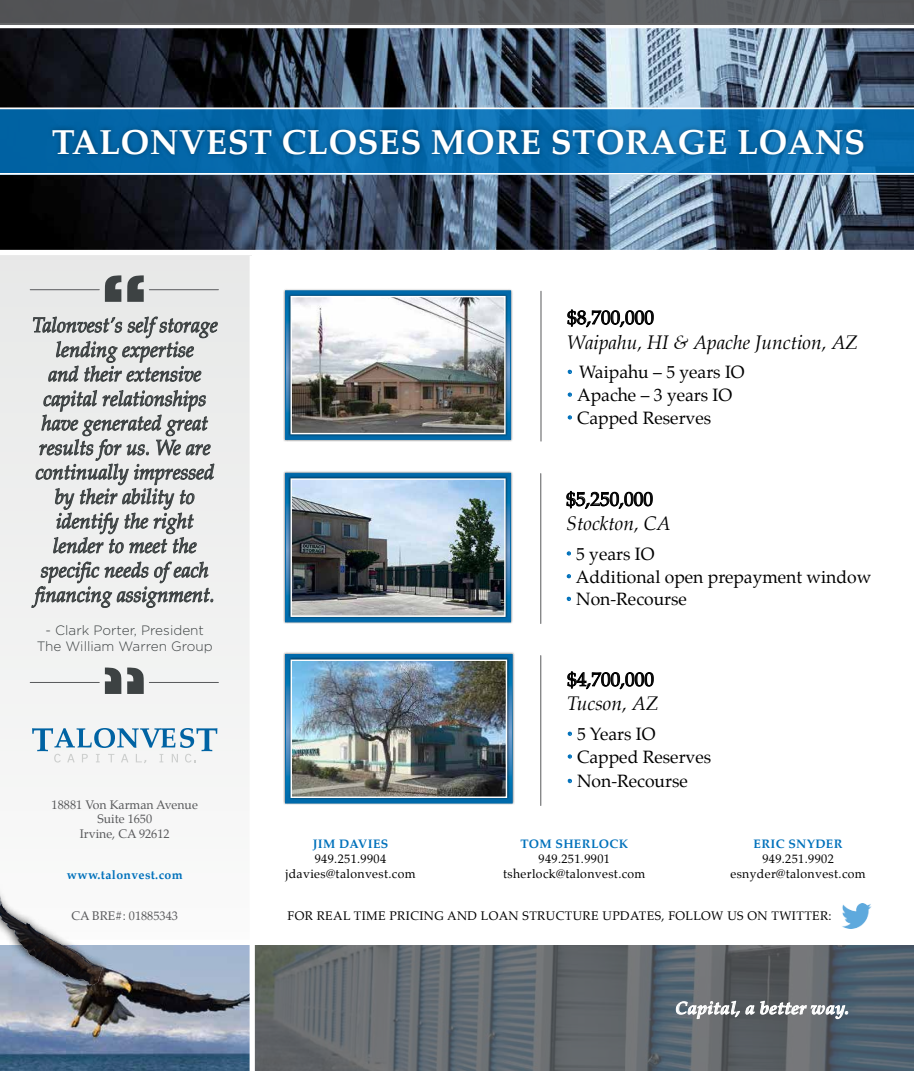
<style>
.page{position:relative;width:914px;height:1071px;background:#fff}
.page>*{position:absolute;margin:0;border:0;box-sizing:border-box;transform-origin:0 0}
.t1{font:700 34.65px "Palatino";letter-spacing:.01em;color:#fff}
.t2{font:italic 21px/24.5px "Palatino Linotype";color:#3d4243;text-align:center;scale:.96 1}
.t3{font:italic 19.25px "Palatino";color:#000}
.t4{font:19.25px "Palatino";color:#000}
.t5{font:17.5px/22.8px "Palatino";color:#000}
.t6{font:italic 700 17.5px "Palatino";letter-spacing:.01em;color:#fff}
.t7{font:300 13.65px/15.8px "Gotham";color:#3d4243;text-align:center}
.t8{font:12.25px/14.7px "Palatino";letter-spacing:.03em;color:#000;text-align:center}
.t9{font:12.25px/14.7px "Palatino";color:#58595b;text-align:center}
.t10{font:700 12.25px "Palatino";letter-spacing:.03em;color:#0071bb}
.s1{font-weight:700;font-size:21px;color:#0071bb}
</style>
<div class="page">
<div style="left:0;top:256px;width:252px;height:748px;background:#f2f3f3"></div>
<img style="left:0;top:28px;width:914px;height:222px">
<img style="left:255px;top:945px;width:659px;height:126px">
<svg style="left:0;top:24px;width:914px;height:1px"></svg>
<svg style="left:0;top:945px;width:249px;height:126px;background:#7a8a9f"></svg>
<div style="left:0;top:0;width:914px;height:24px;background:#58595b"></div>
<svg style="left:0;top:109px;width:914px;height:64px;background:#096cae"></svg>
<div style="left:47px;top:124px;width:821px;height:35px;background:#000;opacity:.36"></div>
<hr style="left:0;top:107px;width:914px;height:2px;background:#fff">
<hr style="left:0;top:173px;width:914px;height:2px;background:#fff">
<svg style="left:567px;top:309px;width:86px;height:19px"></svg>
<svg style="left:568px;top:370px;width:4px;height:4px"></svg>
<svg style="left:568px;top:393px;width:4px;height:4px"></svg>
<svg style="left:568px;top:415px;width:4px;height:4px"></svg>
<svg style="left:33px;top:317px;width:184px;height:64px"></svg>
<svg style="left:36px;top:390px;width:178px;height:163px"></svg>
<svg style="left:32px;top:562px;width:181px;height:45px"></svg>
<svg style="left:105px;top:275px;width:39px;height:27px"></svg>
<svg style="left:105px;top:668px;width:39px;height:26px"></svg>
<hr style="left:149px;top:289px;width:69px;height:1px;background:#58595b">
<hr style="left:149px;top:682px;width:69px;height:1px;background:#58595b">
<hr style="left:30px;top:289px;width:69px;height:1px;background:#58595b">
<hr style="left:30px;top:682px;width:69px;height:1px;background:#58595b">
<hr style="left:540px;top:291px;width:1px;height:150px;background:#58595b">
<svg style="left:566px;top:490px;width:86px;height:19px"></svg>
<svg style="left:567px;top:574px;width:4px;height:4px"></svg>
<svg style="left:567px;top:597px;width:4px;height:4px"></svg>
<svg style="left:567px;top:671px;width:86px;height:19px"></svg>
<svg style="left:568px;top:732px;width:4px;height:4px"></svg>
<svg style="left:568px;top:755px;width:4px;height:4px"></svg>
<svg style="left:568px;top:779px;width:4px;height:4px"></svg>
<svg style="left:675px;top:1001px;width:79px;height:18px"></svg>
<svg style="left:760px;top:999px;width:88px;height:20px;background:#868b8f"></svg>
<svg style="left:32px;top:728px;width:185px;height:35px"></svg>
<img style="left:842px;top:903px;width:29px;height:25px">
<hr style="left:540px;top:474px;width:1px;height:150px;background:#58595b">
<hr style="left:540px;top:656px;width:1px;height:150px;background:#58595b">
<div style="left:283px;top:652px;width:231px;height:153px;background:#000;opacity:.53"></div>
<div style="left:285px;top:654px;width:227px;height:149px;background:#0069aa;border:1px solid #0069aa"></div>
<svg style="left:286px;top:655px;width:225px;height:147px"></svg>
<div style="left:288px;top:657px;width:221px;height:143px;background:#000;opacity:.53"></div>
<img style="left:292px;top:662px;width:213px;height:134px">
<div style="left:290px;top:660px;width:217px;height:138px;border:1px solid #fff"></div>
<div style="left:283px;top:288px;width:230px;height:153px;background:#000;opacity:.53"></div>
<div style="left:285px;top:291px;width:225px;height:149px;background:#0069aa;border:1px solid #0069aa"></div>
<svg style="left:286px;top:292px;width:223px;height:146px"></svg>
<div style="left:288px;top:294px;width:219px;height:143px;background:#000;opacity:.53"></div>
<img style="left:292px;top:298px;width:211px;height:134px">
<div style="left:290px;top:296px;width:215px;height:138px;border:1px solid #fff"></div>
<div style="left:283px;top:471px;width:230px;height:153px;background:#000;opacity:.53"></div>
<div style="left:285px;top:473px;width:225px;height:149px;background:#0069aa;border:1px solid #0069aa"></div>
<svg style="left:286px;top:474px;width:223px;height:147px"></svg>
<div style="left:288px;top:476px;width:219px;height:143px;background:#000;opacity:.53"></div>
<img style="left:292px;top:480px;width:211px;height:135px">
<div style="left:290px;top:478px;width:215px;height:139px;border:1px solid #fff"></div>
<div style="left:0;top:940px;width:914px;height:5px;background:#fff"></div>
<div style="left:249px;top:256px;width:6px;height:815px;background:#fff"></div>
<div style="left:0;top:873px;width:107px;height:120px;background:#000;opacity:.75"></div>
<img style="left:0;top:880px;width:104px;height:106px">
<h1 class="t1" style="left:52px;top:112px;width:815px">TALONVEST CLOSES MORE STORAGE LOANS</h1>
<p class="t2" style="left:32px;top:312px;width:195px">Talonvest’s self storage lending expertise<br>and their extensive capital relationships have generated great results for us. We are continually impressed by their ability to identify the right lender to meet the specific needs of each financing assignment.</p>
<p class="t7" style="left:37px;top:622px;width:178px">- Clark Porter, President<br>The William Warren Group</p>
<p class="t9" style="left:52px;top:797px;width:148px">18881 Von Karman Avenue<br>Suite 1650<br>Irvine, CA 92612</p>
<p class="t10" style="left:67px;top:864px;width:117px">www.talonvest.com</p>
<p class="t9" style="left:72px;top:908px;width:108px">CA BRE#: 01885343</p>
<p class="t4" style="left:567px;top:301px;width:88px">$8,700,000</p>
<p class="t3" style="left:567px;top:326px;width:292px">Waipahu, HI &amp; Apache Junction, AZ</p>
<p class="t5" style="left:567px;top:361px;width:179px"><span class="s1">·</span> Waipahu – 5 years IO <span class="s1">·</span> Apache – 3 years IO<br><span class="s1">·</span> Capped Reserves</p>
<p class="t4" style="left:566px;top:483px;width:88px">$5,250,000</p>
<p class="t3" style="left:566px;top:507px;width:106px">Stockton, CA</p>
<p class="t5" style="left:566px;top:542px;width:306px"><span class="s1">·</span> 5 years IO<br><span class="s1">·</span> Additional open prepayment window <span class="s1">·</span> Non-Recourse</p>
<p class="t10" style="left:313px;top:834px;width:77px">JIM DAVIES</p>
<p class="t8" style="left:285px;top:851px;width:132px">949.251.9904 jdavies@talonvest.com</p>
<p class="t4" style="left:567px;top:663px;width:88px">$4,700,000</p>
<p class="t3" style="left:567px;top:688px;width:93px">Tucson, AZ</p>
<p class="t5" style="left:567px;top:723px;width:145px"><span class="s1">·</span> 5 Years IO<br><span class="s1">·</span> Capped Reserves</p>
<p class="t5" style="left:567px;top:770px;width:122px"><span class="s1">·</span> Non-Recourse</p>
<p class="t10" style="left:520px;top:834px;width:109px">TOM SHERLOCK</p>
<p class="t8" style="left:503px;top:851px;width:144px">949.251.9901 tsherlock@talonvest.com</p>
<p class="t10" style="left:753px;top:834px;width:91px">ERIC SNYDER</p>
<p class="t8" style="left:730px;top:851px;width:137px">949.251.9902 esnyder@talonvest.com</p>
<p class="t8" style="left:287px;top:908px;width:545px">FOR REAL TIME PRICING AND LOAN STRUCTURE UPDATES, FOLLOW US ON TWITTER:</p>
<p class="t6" style="left:675px;top:993px;width:175px">Capital, a better way.</p>
</div>
